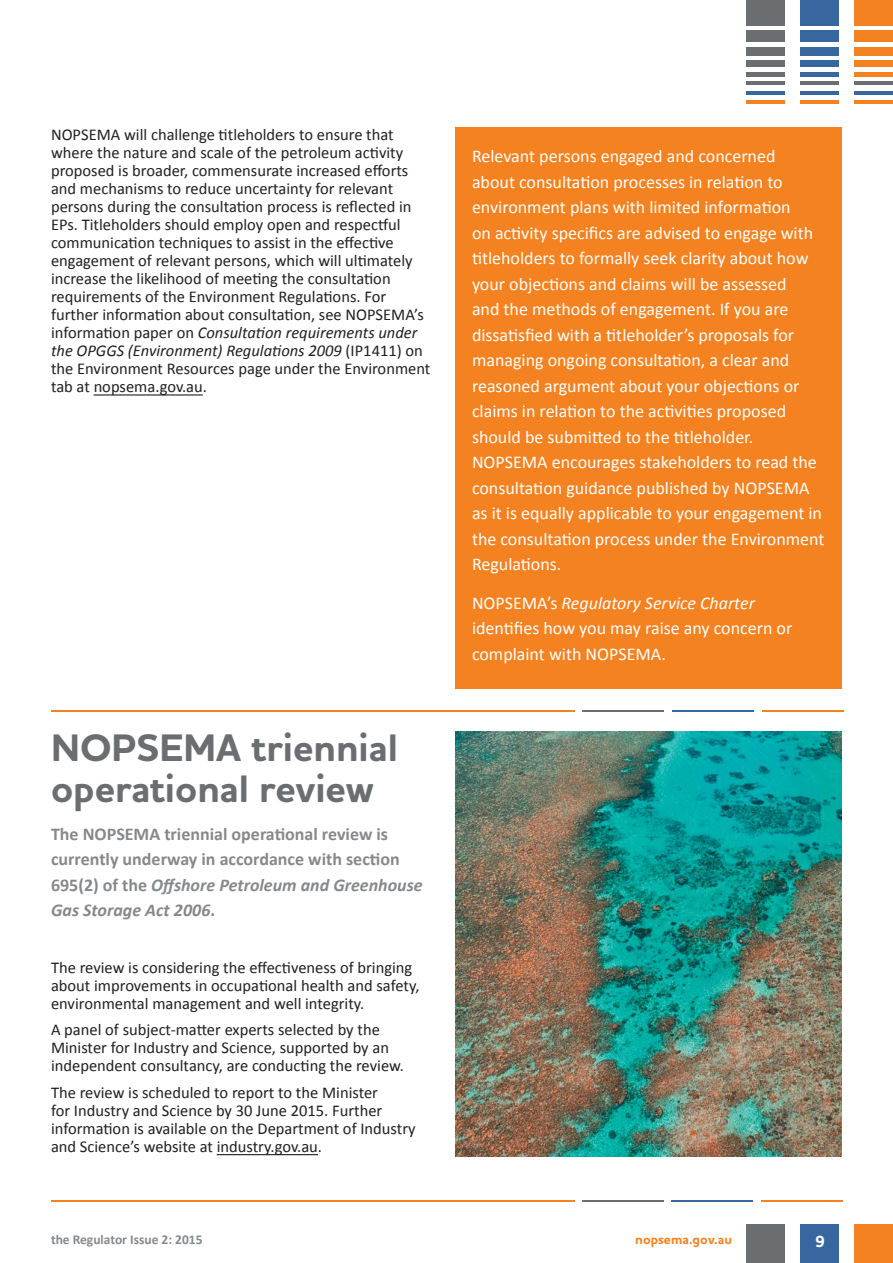
<style>
.page{position:relative;width:893px;height:1263px;background:#fff}
.page>*{position:absolute;margin:0;border:0;box-sizing:border-box;transform-origin:0 0}
.t1{font:700 39px/40.5px "Houschka Pro";color:#6b6e71}
.t2{font:18px/25.5px "Calibri";color:#fff}
.t3{font:700 18px/25.5px "Calibri";color:#86898c}
.t4{font:16.5px/18px "Calibri";color:#231f20}
.t5{font:700 16.5px "Houschka Pro";color:#fff}
.t6{font:700 13.5px "Calibri";color:#86898c}
.t7{font:700 13.5px "Houschka Pro";letter-spacing:.005em;color:#f58220}
.s1{font-style:italic}
</style>
<div class="page">
<div style="left:854px;top:1224px;width:39px;height:39px;background:#f58220"></div>
<div style="left:800px;top:1224px;width:39px;height:39px;background:#3867a0"></div>
<div style="left:746px;top:1224px;width:39px;height:39px;background:#6b6e71"></div>
<div style="left:854px;top:31px;width:39px;height:11px;background:#f58220"></div>
<div style="left:854px;top:0;width:39px;height:25px;background:#f58220"></div>
<div style="left:854px;top:47px;width:39px;height:9px;background:#f58220"></div>
<div style="left:854px;top:60px;width:39px;height:7px;background:#f58220"></div>
<hr style="left:854px;top:72px;width:39px;height:4px;background:#f58220">
<hr style="left:854px;top:100px;width:39px;height:3px;background:#f58220">
<hr style="left:854px;top:91px;width:39px;height:3px;background:#3867a0">
<hr style="left:854px;top:82px;width:39px;height:3px;background:#6b6e71">
<div style="left:800px;top:31px;width:39px;height:11px;background:#3867a0"></div>
<div style="left:800px;top:0;width:39px;height:25px;background:#3867a0"></div>
<div style="left:800px;top:47px;width:39px;height:9px;background:#3867a0"></div>
<div style="left:800px;top:60px;width:39px;height:7px;background:#3867a0"></div>
<hr style="left:800px;top:72px;width:39px;height:4px;background:#3867a0">
<hr style="left:800px;top:100px;width:39px;height:3px;background:#f58220">
<hr style="left:800px;top:91px;width:39px;height:3px;background:#3867a0">
<hr style="left:800px;top:82px;width:39px;height:3px;background:#6b6e71">
<div style="left:746px;top:31px;width:39px;height:11px;background:#6b6e71"></div>
<div style="left:746px;top:0;width:39px;height:25px;background:#6b6e71"></div>
<div style="left:746px;top:47px;width:39px;height:9px;background:#6b6e71"></div>
<div style="left:746px;top:60px;width:39px;height:7px;background:#6b6e71"></div>
<hr style="left:746px;top:72px;width:39px;height:4px;background:#6b6e71">
<hr style="left:746px;top:100px;width:39px;height:3px;background:#f58220">
<hr style="left:746px;top:91px;width:39px;height:3px;background:#3867a0">
<hr style="left:746px;top:82px;width:39px;height:3px;background:#6b6e71">
<hr style="left:51px;top:1200px;width:523px;height:1px;background:#f58220">
<hr style="left:582px;top:1200px;width:81px;height:1px;background:#6b6e71">
<hr style="left:672px;top:1200px;width:81px;height:1px;background:#3867a0">
<hr style="left:761px;top:1200px;width:82px;height:1px;background:#f58220">
<hr style="left:52px;top:710px;width:523px;height:2px;background:#f58220">
<hr style="left:583px;top:710px;width:81px;height:2px;background:#6b6e71">
<hr style="left:672px;top:710px;width:82px;height:2px;background:#3867a0">
<hr style="left:762px;top:710px;width:81px;height:2px;background:#f58220">
<div style="left:455px;top:128px;width:387px;height:561px;background:#f58220"></div>
<hr style="left:94px;top:394px;width:109px;height:1px;background:#231f20">
<hr style="left:217px;top:1154px;width:101px;height:1px;background:#231f20">
<img style="left:455px;top:731px;width:387px;height:426px">
<p class="t4" style="left:51px;top:125px;width:381px">NOPSEMA will challenge titleholders to ensure that where the nature and scale of the petroleum activity proposed is broader, commensurate increased efforts and mechanisms to reduce uncertainty for relevant persons during the consultation process is reflected in EPs. Titleholders should employ open and respectful communication techniques to assist in the effective engagement of relevant persons, which will ultimately increase the likelihood of meeting the consultation requirements of the Environment Regulations. For further information about consultation, see NOPSEMA’s information paper on <span class="s1">Consultation requirements under the OPGGS (Environment) Regulations 2009</span> (IP1411) on the Environment Resources page under the Environment tab at nopsema.gov.au.</p>
<h1 class="t1" style="left:51px;top:728px;width:348px">NOPSEMA triennial operational review</h1>
<p class="t3" style="left:51px;top:820px;width:373px">The NOPSEMA triennial operational review is currently underway in accordance with section 695(2) of the <span class="s1">Offshore Petroleum and Greenhouse Gas Storage Act 2006</span>.</p>
<p class="t4" style="left:51px;top:957px;width:370px">The review is considering the effectiveness of bringing about improvements in occupational health and safety, environmental management and well integrity.</p>
<p class="t4" style="left:51px;top:1020px;width:354px">A panel of subject-matter experts selected by the<br>Minister for Industry and Science, supported by an independent consultancy, are conducting the review.</p>
<p class="t4" style="left:51px;top:1082px;width:366px">The review is scheduled to report to the Minister<br>for Industry and Science by 30 June 2015. Further information is available on the Department of Industry and Science’s website at industry.gov.au.</p>
<p class="t2" style="left:472px;top:143px;width:354px">Relevant persons engaged and concerned<br>about consultation processes in relation to environment plans with limited information<br>on activity specifics are advised to engage with titleholders to formally seek clarity about how your objections and claims will be assessed<br>and the methods of engagement. If you are dissatisfied with a titleholder’s proposals for managing ongoing consultation, a clear and reasoned argument about your objections or claims in relation to the activities proposed should be submitted to the titleholder.<br>NOPSEMA encourages stakeholders to read the consultation guidance published by NOPSEMA as it is equally applicable to your engagement in the consultation process under the Environment Regulations.</p>
<p class="t2" style="left:472px;top:589px;width:322px">NOPSEMA’s <span class="s1">Regulatory Service Charter </span>identifies how you may raise any concern or complaint with NOPSEMA.</p>
<p class="t6" style="left:51px;top:1231px;width:153px">the Regulator Issue 2: 2015</p>
<p class="t7" style="left:635px;top:1230px;width:98px">nopsema.gov.au</p>
<p class="t5" style="left:815px;top:1231px;width:11px">9</p>
</div>
